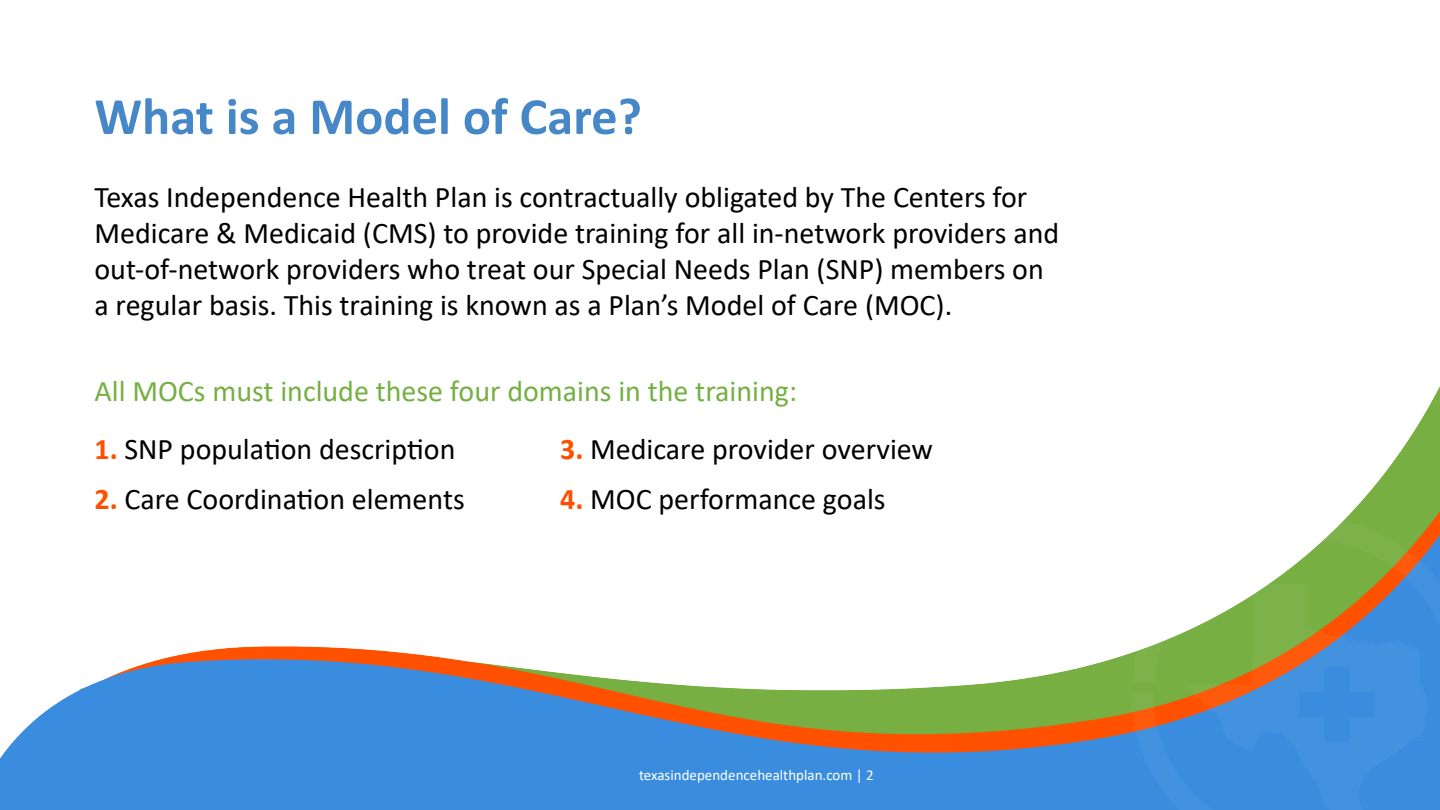
<style>
.page{position:relative;width:1440px;height:810px;background:#fff}
.page>*{position:absolute;margin:0;border:0;box-sizing:border-box;transform-origin:0 0}
.t1{font:700 52.5px "Calibri";color:#4587c7}
.Body{font:30px/36px "Calibri";color:#000}
.Body-2{font:30px "Calibri";color:#75af42}
.t2{font:15px "Calibri";color:#fff}
.s1{font-weight:700;color:#ff5000}
</style>
<div class="page">
<img style="left:0;top:386px;width:1440px;height:424px">
<img style="left:1132px;top:518px;width:308px;height:292px">
<p class="t1" style="left:94px;top:79px;width:549px">What is a Model of Care?</p>
<p class="Body" style="left:94px;top:179px;width:966px">Texas Independence Health Plan is contractually obligated by The Centers for Medicare &amp; Medicaid (CMS) to provide training for all in-network providers and out-of-network providers who treat our Special Needs Plan (SNP) members on a regular basis. This training is known as a Plan’s Model of Care (MOC).</p>
<p class="Body-2" style="left:94px;top:370px;width:704px">All MOCs must include these four domains in the training:</p>
<p class="Body" style="left:94px;top:431px;width:362px"><span class="s1">1.</span> SNP population description</p>
<p class="Body" style="left:94px;top:480px;width:372px"><span class="s1">2.</span> Care Coordination elements</p>
<p class="Body" style="left:560px;top:431px;width:374px"><span class="s1">3.</span> Medicare provider overview</p>
<p class="Body" style="left:560px;top:480px;width:327px"><span class="s1">4.</span> MOC performance goals</p>
<p class="t2" style="left:639px;top:764px;width:236px">texasindependencehealthplan.com | 2</p>
</div>
